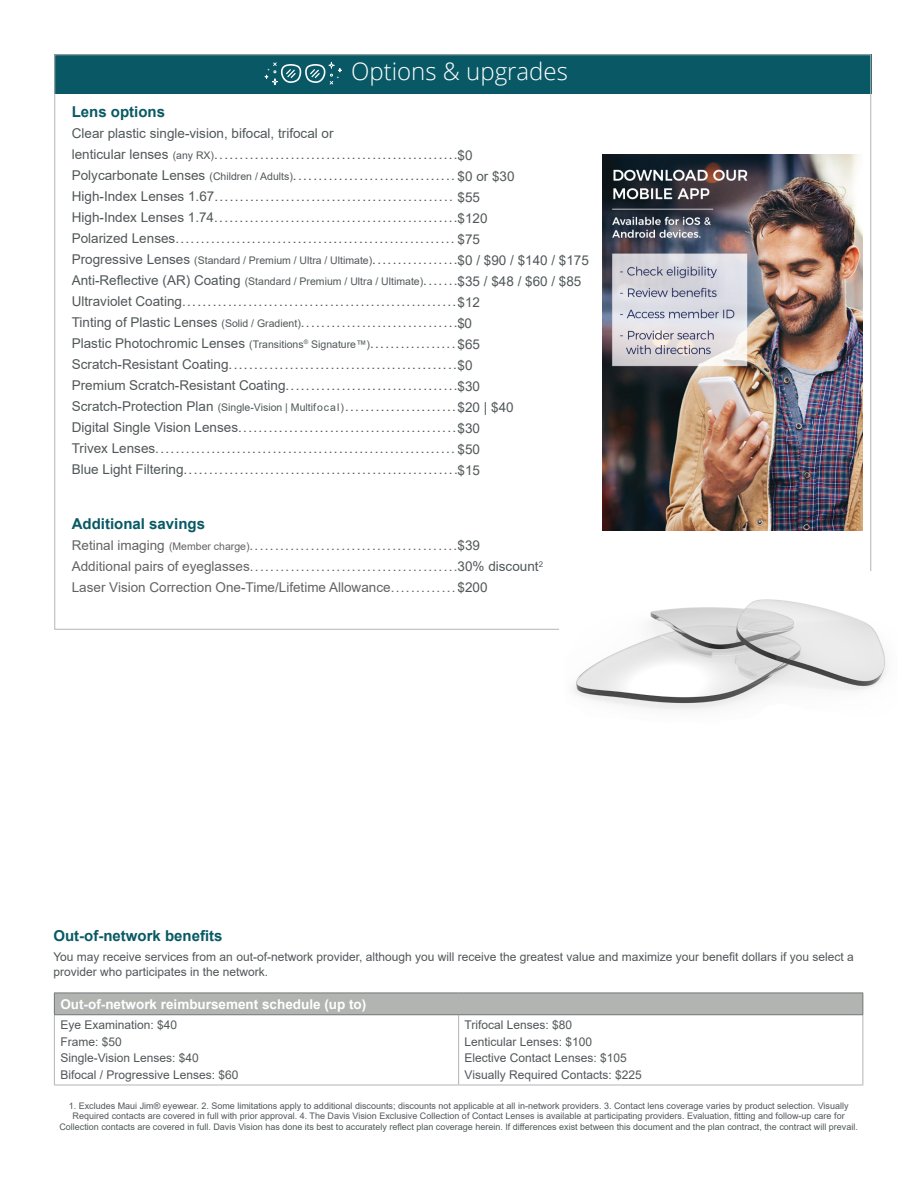
<style>
.page{position:relative;width:918px;height:1188px;background:#fff}
.page>*{position:absolute;margin:0;border:0;box-sizing:border-box;transform-origin:0 0}
.t1{font:300 24px "Open Sans";color:#fff}
.t2{font:700 15px "Arial";color:#085965}
.t3{font:13.5px/21px "Arial";color:#515759}
.t4{font:13.5px "Arial";color:#636366}
.t5{font:700 13.5px "Arial";color:#fff}
.t6{font:12px/15px "Arial";color:#515759}
.t7{font:9px/10.8px "Arial";color:#515759;text-align:center}
.s1{font-size:10.5px}
.s2{color:#515759}
</style>
<div class="page">
<div style="left:54px;top:54px;width:817px;height:39px;background:#085965"></div>
<img style="left:603px;top:155px;width:259px;height:376px">
<div style="left:54px;top:993px;width:809px;height:22px;background:#b2b4b2"></div>
<svg style="left:862px;top:994px;width:1px;height:20px"></svg>
<hr style="left:54px;top:1015px;width:1px;height:70px;background:#b2b4b2">
<hr style="left:458px;top:1015px;width:1px;height:70px;background:#b2b4b2">
<hr style="left:862px;top:1015px;width:1px;height:70px;background:#b2b4b2">
<hr style="left:54px;top:1085px;width:405px;height:1px;background:#b2b4b2">
<hr style="left:459px;top:1085px;width:404px;height:1px;background:#b2b4b2">
<hr style="left:54px;top:993px;width:405px;height:1px;background:#76777b">
<svg style="left:54px;top:993px;width:1px;height:21px"></svg>
<hr style="left:459px;top:993px;width:404px;height:1px;background:#76777b">
<hr style="left:54px;top:1014px;width:405px;height:1px;background:#76777b">
<hr style="left:459px;top:1014px;width:404px;height:1px;background:#76777b">
<svg style="left:265px;top:62px;width:77px;height:23px"></svg>
<img style="left:574px;top:599px;width:312px;height:111px">
<p class="t1" style="left:351px;top:55px;width:218px">Options &amp; upgrades</p>
<p class="t2" style="left:72px;top:101px;width:95px">Lens options</p>
<p class="t3" style="left:72px;top:123px;width:402px">Clear plastic single-vision, bifocal, trifocal or<br>lenticular lenses <span class="s1">(any RX)</span>................................................$0</p>
<p class="t3" style="left:72px;top:165px;width:444px">Polycarbonate Lenses <span class="s1">(Children / Adults)</span>................................ $0 or $30</p>
<p class="t3" style="left:72px;top:186px;width:410px">High-Index Lenses 1.67............................................... $55</p>
<p class="t3" style="left:72px;top:207px;width:417px">High-Index Lenses 1.74................................................$120</p>
<p class="t3" style="left:72px;top:228px;width:410px">Polarized Lenses.......................................................$75</p>
<p class="t3" style="left:72px;top:249px;width:519px">Progressive Lenses <span class="s1">(Standard / Premium / Ultra / Ultimate)</span>.................$0 / $90 / $140 / $175</p>
<p class="t3" style="left:72px;top:270px;width:511px">Anti-Reflective (AR) Coating <span class="s1">(Standard / Premium / Ultra / Ultimate)</span>.......$35 / $48 / $60 / $85</p>
<p class="t3" style="left:72px;top:291px;width:410px">Ultraviolet Coating......................................................$12</p>
<p class="t3" style="left:72px;top:312px;width:402px">Tinting of Plastic Lenses <span class="s1">(Solid / Gradient)</span>...............................$0</p>
<p class="t3" style="left:72px;top:333px;width:410px">Plastic Photochromic Lenses <span class="s1">(Transitions</span><sup>®</sup> <span class="s1">Signature™)</span>................. $65</p>
<p class="t3" style="left:72px;top:354px;width:402px">Scratch-Resistant Coating.............................................$0</p>
<p class="t3" style="left:72px;top:375px;width:410px">Premium Scratch-Resistant Coating..................................$30</p>
<p class="t3" style="left:72px;top:396px;width:443px">Scratch-Protection Plan <span class="s1">(Single-Vision | Multifocal)</span>......................$20 | $40</p>
<p class="t3" style="left:72px;top:417px;width:410px">Digital Single Vision Lenses...........................................$30</p>
<p class="t3" style="left:72px;top:438px;width:410px">Trivex Lenses...........................................................$50</p>
<p class="t3" style="left:72px;top:459px;width:410px">Blue Light Filtering......................................................$15</p>
<p class="t2" style="left:72px;top:513px;width:135px">Additional savings</p>
<p class="t4" style="left:72px;top:536px;width:410px">Retinal imaging <span class="s1">(Member charge)</span>.........................................<span class="s2">$39</span></p>
<p class="t4" style="left:72px;top:557px;width:473px">Additional pairs of eyeglasses.........................................<span class="s2">30% discount</span><sup>2</sup></p>
<p class="t4" style="left:72px;top:578px;width:417px">Laser Vision Correction One-Time/Lifetime Allowance.............<span class="s2">$200</span></p>
<p class="t2" style="left:53px;top:925px;width:171px">Out-of-network benefits</p>
<p class="t6" style="left:53px;top:949px;width:802px">You may receive services from an out-of-network provider, although you will receive the greatest value and maximize your benefit dollars if you select a provider who participates in the network.</p>
<p class="t5" style="left:60px;top:994px;width:308px">Out-of-network reimbursement schedule (up to)</p>
<p class="t6" style="left:60px;top:1018px;width:118px">Eye Examination: $40</p>
<p class="t6" style="left:60px;top:1034px;width:63px">Frame: $50</p>
<p class="t6" style="left:60px;top:1051px;width:140px">Single-Vision Lenses: $40</p>
<p class="t6" style="left:60px;top:1067px;width:180px">Bifocal / Progressive Lenses: $60</p>
<p class="t6" style="left:465px;top:1018px;width:109px">Trifocal Lenses: $80</p>
<p class="t6" style="left:465px;top:1034px;width:129px">Lenticular Lenses: $100</p>
<p class="t6" style="left:465px;top:1051px;width:164px">Elective Contact Lenses: $105</p>
<p class="t6" style="left:465px;top:1067px;width:179px">Visually Required Contacts: $225</p>
<p class="t7" style="left:59px;top:1100px;width:800px">1. Excludes Maui Jim® eyewear. 2. Some limitations apply to additional discounts; discounts not applicable at all in-network providers. 3. Contact lens coverage varies by product selection. Visually<br>Required contacts are covered in full with prior approval. 4. The Davis Vision Exclusive Collection of Contact Lenses is available at participating providers. Evaluation, fitting and follow-up care for<br>Collection contacts are covered in full. Davis Vision has done its best to accurately reflect plan coverage herein. If differences exist between this document and the plan contract, the contract will prevail.</p>
</div>
